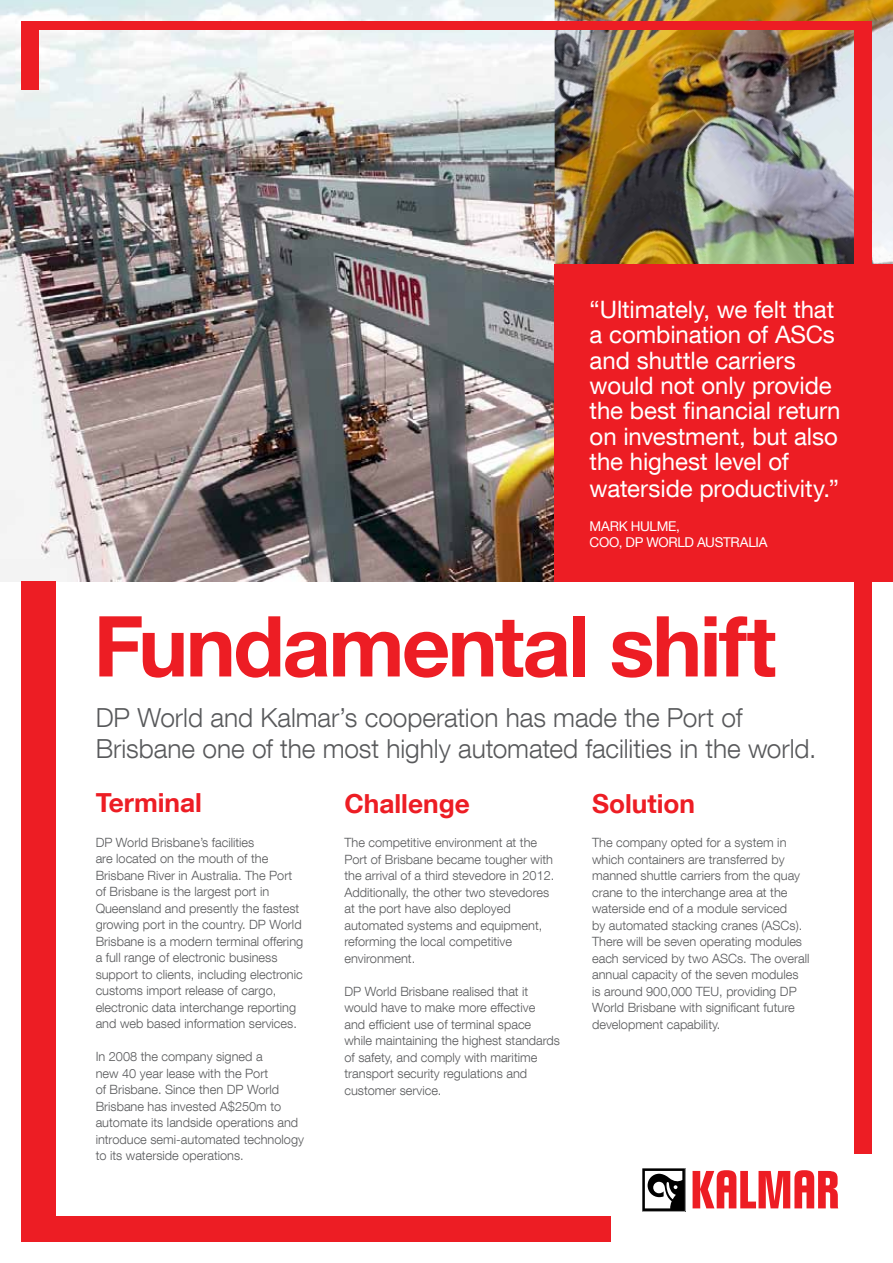
<style>
.page{position:relative;width:893px;height:1263px;background:#fff}
.page>*{position:absolute;margin:0;border:0;box-sizing:border-box;transform-origin:0 0}
.t1{font:700 84.15px "Helvetica Neue LT Com";letter-spacing:-.03em;color:#ed1d24}
.t2{font:300 26.25px/30.8px "Helvetica Neue LT Com";color:#58595b}
.t3{font:700 26.25px "Helvetica Neue LT Com";color:#ed1d24}
.t4{font:24px/25.7px "Helvetica Neue LT Com";letter-spacing:-.005em;color:#fff}
.t5{font:13.5px/16.5px "Helvetica Neue LT Com";letter-spacing:-.02em;color:#fff}
.t6{font:300 12.75px/16.5px "Helvetica Neue LT Com";color:#58595b}
</style>
<div class="page">
<img style="left:0;top:0;width:555px;height:581px">
<img style="left:555px;top:0;width:338px;height:264px">
<div style="left:555px;top:264px;width:338px;height:317px;background:#ed1d24"></div>
<svg style="left:693px;top:1170px;width:145px;height:38px"></svg>
<svg style="left:642px;top:1168px;width:43px;height:43px"></svg>
<div style="left:21px;top:21px;width:17px;height:68px;background:#ed1d24"></div>
<div style="left:21px;top:21px;width:851px;height:9px;background:#ed1d24"></div>
<div style="left:855px;top:21px;width:17px;height:1132px;background:#ed1d24"></div>
<div style="left:22px;top:1216px;width:589px;height:26px;background:#ed1d24"></div>
<div style="left:22px;top:581px;width:34px;height:661px;background:#ed1d24"></div>
<h3 class="t4" style="left:590px;top:296px;width:252px">“Ultimately, we felt that a combination of ASCs and shuttle carriers would not only provide the best financial return on investment, but also the highest level of waterside productivity.”</h3>
<p class="t5" style="left:590px;top:517px;width:178px">mark hu lme,<br>coo, dp world Australia</p>
<h1 class="t1" style="left:94px;top:593px;width:684px">Fundamental shift</h1>
<h2 class="t2" style="left:96px;top:702px;width:722px">DP World and Kalmar’s cooperation has made the Port of<br>Brisbane one of the most highly automated facilities in the world.</h2>
<h2 class="t3" style="left:96px;top:786px;width:108px">Terminal</h2>
<p class="t6" style="left:96px;top:834px;width:209px">DP World Brisbane’s facilities<br>are located on the mouth of the Brisbane River in Australia. The Port of Brisbane is the largest port in Queensland and presently the fastest growing port in the country. DP World Brisbane is a modern terminal offering a full range of electronic business support to clients, including electronic customs import release of cargo, electronic data interchange reporting and web based information services.</p>
<p class="t6" style="left:96px;top:1048px;width:210px">In 2008 the company signed a<br>new 40 year lease with the Port<br>of Brisbane. Since then DP World<br>Brisbane has invested A$250m to automate its landside operations and introduce semi-automated technology to its waterside operations.</p>
<h2 class="t3" style="left:344px;top:787px;width:127px">Challenge</h2>
<p class="t6" style="left:344px;top:834px;width:211px">The competitive environment at the<br>Port of Brisbane became tougher with the arrival of a third stevedore in 2012.<br>Additionally, the other two stevedores at the port have also deployed automated systems and equipment, reforming the local competitive environment.</p>
<p class="t6" style="left:344px;top:983px;width:217px">DP World Brisbane realised that it would have to make more effective<br>and efficient use of terminal space while maintaining the highest standards of safety, and comply with maritime transport security regulations and customer service.</p>
<h2 class="t3" style="left:592px;top:787px;width:105px">Solution</h2>
<p class="t6" style="left:592px;top:834px;width:219px">The company opted for a system in which containers are transferred by manned shuttle carriers from the quay crane to the interchange area at the waterside end of a module serviced<br>by automated stacking cranes (ASCs).<br>There will be seven operating modules each serviced by two ASCs. The overall annual capacity of the seven modules is around 900,000 TEU, providing DP World Brisbane with significant future development capability.</p>
</div>
